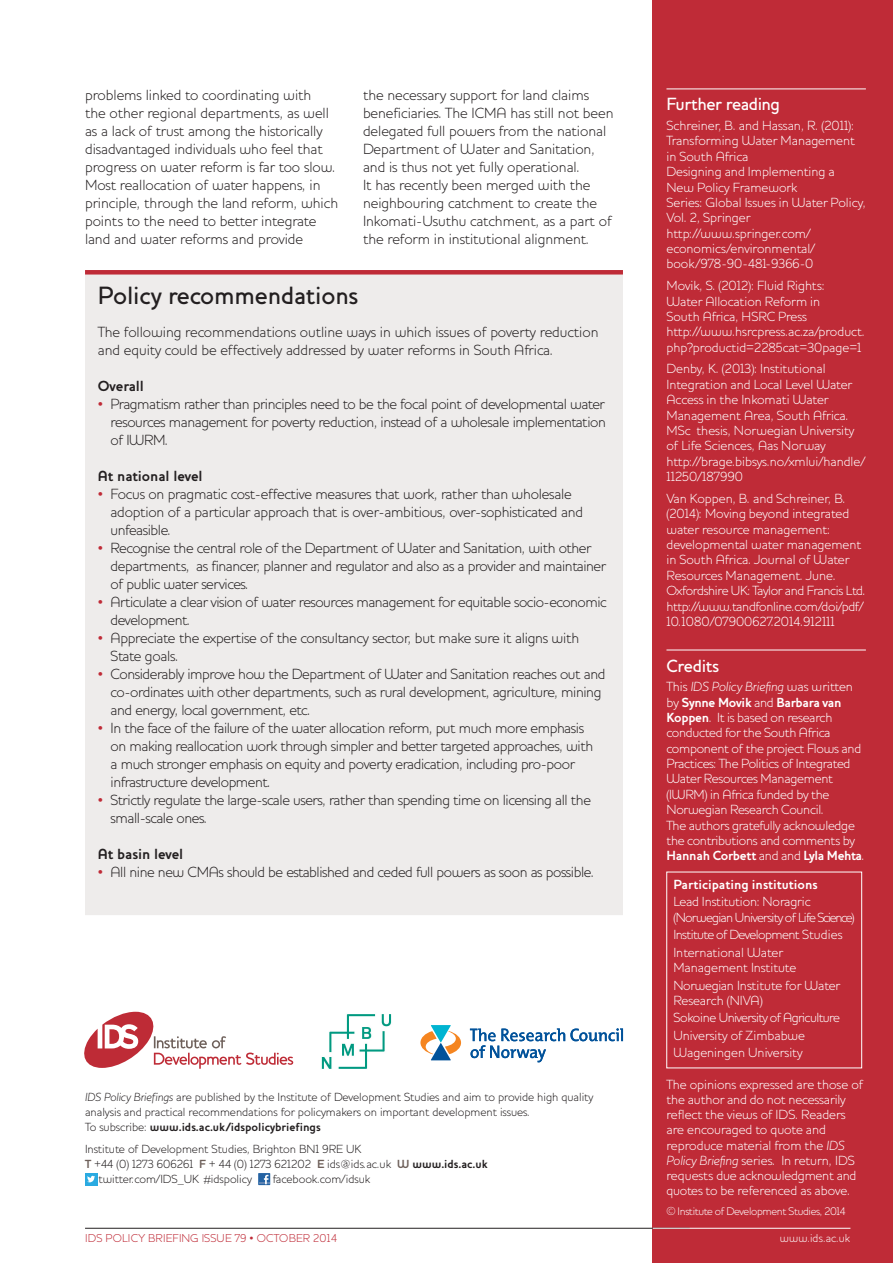
<style>
.page{position:relative;width:893px;height:1263px;background:#fff}
.page>*{position:absolute;margin:0;border:0;box-sizing:border-box;transform-origin:0 0}
.t1{font:500 25.5px "Houschka";letter-spacing:-.005em;color:#231f20}
.t2{font:500 18px "Houschka";letter-spacing:-.025em;color:#fff}
.t3{font:300 15px/18px "Houschka";letter-spacing:-.025em;color:#231f20}
.t4{font:300 15px/18px "Houschka";letter-spacing:-.005em;color:#231f20}
.t5{font:700 15px "Houschka";letter-spacing:-.005em;color:#231f20}
.t6{font:300 13.5px/15.5px "Houschka";color:#fff}
.t7{font:300 13.5px/15.5px "Houschka";letter-spacing:-.02em;color:#fff}
.t8{font:300 13.5px/15.5px "Houschka";letter-spacing:-.05em;color:#fff}
.t9{font:300 13.5px/17.5px "Houschka";letter-spacing:-.035em;color:#fff}
.t10{font:700 13.5px "Houschka";color:#fff}
.t11{font:300 12px/15px "Houschka";color:#231f20}
.t12{font:300 11.7px "Houschka";letter-spacing:.015em;color:#bf2b37}
.t13{font:300 11.7px "Houschka";letter-spacing:.01em;color:#fff}
.t14{font:300 11.25px "Houschka";letter-spacing:-.025em;color:#fff}
.s1{font-weight:900;color:#bf2b37}
.s2{font-style:italic}
.s3{font-weight:700}
.s4{font-weight:700;color:#6e605a}
</style>
<div class="page">
<div style="left:653px;top:0;width:240px;height:1263px;background:#bf2b37"></div>
<hr style="left:85px;top:1228px;width:605px;height:1px;background:#231f20">
<svg style="left:84px;top:1012px;width:209px;height:57px"></svg>
<div style="left:85px;top:1173px;width:12px;height:12px;background:#2aaae1"></div>
<svg style="left:87px;top:1176px;width:8px;height:6px"></svg>
<svg style="left:258px;top:1173px;width:12px;height:12px"></svg>
<svg style="left:259px;top:1175px;width:10px;height:9px"></svg>
<img style="left:321px;top:1014px;width:71px;height:55px">
<svg style="left:470px;top:1028px;width:153px;height:34px"></svg>
<svg style="left:420px;top:1025px;width:41px;height:35px"></svg>
<hr style="left:653px;top:1228px;width:197px;height:1px;background:#fff">
<hr style="left:666px;top:89px;width:200px;height:1px;background:#fff">
<hr style="left:666px;top:650px;width:200px;height:1px;background:#fff">
<div style="left:85px;top:275px;width:538px;height:640px;background:#eeeceb"></div>
<div style="left:85px;top:270px;width:538px;height:5px;background:#bf2b37"></div>
<div style="left:666px;top:872px;width:196px;height:196px;border:1px solid #fff"></div>
<p class="t4" style="left:85px;top:86px;width:255px">problems linked to coordinating with<br>the other regional departments, as well as a lack of trust among the historically disadvantaged individuals who feel that progress on water reform is far too slow.<br>Most reallocation of water happens, in principle, through the land reform, which points to the need to better integrate land and water reforms and provide</p>
<p class="t4" style="left:363px;top:86px;width:252px">the necessary support for land claims beneficiaries. The ICMA has still not been delegated full powers from the national Department of Water and Sanitation, and is thus not yet fully operational.<br>It has recently been merged with the neighbouring catchment to create the Inkomati-Usuthu catchment, as a part of the reform in institutional alignment.</p>
<h1 class="t1" style="left:98px;top:280px;width:262px">Policy recommendations</h1>
<p class="t4" style="left:98px;top:323px;width:502px">The following recommendations outline ways in which issues of poverty reduction and equity could be effectively addressed by water reforms in South Africa.</p>
<p class="t5" style="left:98px;top:377px;width:48px">Overall</p>
<p class="t3" style="left:111px;top:395px;width:497px;text-align:justify;text-indent:-13px"><span class="s1">•</span> Pragmatism rather than principles need to be the focal point of developmental water resources management for poverty reduction, instead of a wholesale implementation of IWRM.</p>
<p class="t5" style="left:98px;top:467px;width:106px">At national level</p>
<p class="t3" style="left:111px;top:485px;width:474px;text-indent:-13px"><span class="s1">•</span> Focus on pragmatic cost-effective measures that work, rather than wholesale adoption of a particular approach that is over-ambitious, over-sophisticated and unfeasible.</p>
<p class="t3" style="left:111px;top:539px;width:497px;text-indent:-13px"><span class="s1">•</span> Recognise the central role of the Department of Water and Sanitation, with other departments, as financer, planner and regulator and also as a provider and maintainer of public water services.</p>
<p class="t3" style="left:111px;top:593px;width:498px;text-indent:-13px"><span class="s1">•</span> Articulate a clear vision of water resources management for equitable socio-economic development.</p>
<p class="t3" style="left:111px;top:629px;width:470px;text-indent:-13px"><span class="s1">•</span> Appreciate the expertise of the consultancy sector, but make sure it aligns with<br>State goals.</p>
<p class="t3" style="left:111px;top:665px;width:496px;text-indent:-13px"><span class="s1">•</span> Considerably improve how the Department of Water and Sanitation reaches out and co-ordinates with other departments, such as rural development, agriculture, mining and energy, local government, etc.</p>
<p class="t3" style="left:111px;top:719px;width:484px;text-indent:-13px"><span class="s1">•</span> In the face of the failure of the water allocation reform, put much more emphasis on making reallocation work through simpler and better targeted approaches, with a much stronger emphasis on equity and poverty eradication, including pro-poor infrastructure development.</p>
<p class="t3" style="left:111px;top:791px;width:482px;text-indent:-13px"><span class="s1">•</span> Strictly regulate the large-scale users, rather than spending time on licensing all the small-scale ones.</p>
<p class="t5" style="left:98px;top:845px;width:87px">At basin level</p>
<p class="t3" style="left:98px;top:863px;width:498px"><span class="s1">•</span> All nine new CMAs should be established and ceded full powers as soon as possible.</p>
<p class="t11" style="left:85px;top:1090px;width:510px"><span class="s2">IDS Policy Briefings</span> are published by the Institute of Development Studies and aim to provide high quality analysis and practical recommendations for policymakers on important development issues.<br>To subscribe: <span class="s3">www.ids.ac.uk/idspolicybriefings</span></p>
<p class="t11" style="left:85px;top:1141px;width:278px">Institute of Development Studies, Brighton BN1 9RE UK</p>
<p class="t11" style="left:85px;top:1156px;width:404px"><span class="s4">T</span> +44 (0) 1273 606261 <span class="s4">F</span> + 44 (0) 1273 621202 <span class="s4">E</span> ids@ids.ac.uk <span class="s4">W</span> <span class="s3">www.ids.ac.uk</span></p>
<p class="t11" style="left:99px;top:1171px;width:155px">twitter.com/IDS_UK #idspolicy</p>
<p class="t11" style="left:273px;top:1171px;width:99px">facebook.com/idsuk</p>
<p class="t2" style="left:666px;top:94px;width:115px">Further reading</p>
<p class="t6" style="left:666px;top:118px;width:201px">Schreiner, B. and Hassan, R. (2011):<br>Transforming Water Management in South Africa<br>Designing and Implementing a<br>New Policy Framework<br>Series: Global Issues in Water Policy,<br>Vol. 2, Springer http://www.springer.com/ economics/environmental/ book/978-90-481-9366-0</p>
<p class="t6" style="left:666px;top:278px;width:200px">Movik, S. (2012): Fluid Rights:<br>Water Allocation Reform in<br>South Africa, HSRC Press http://www.hsrcpress.ac.za/product. php?productid=2285cat=30page=1</p>
<p class="t6" style="left:666px;top:361px;width:200px">Denby, K. (2013): Institutional<br>Integration and Local Level Water<br>Access in the Inkomati Water<br>Management Area, South Africa.<br>MSc thesis, Norwegian University of Life Sciences, Aas Norway http://brage.bibsys.no/xmlui/handle/<br>11250/187990</p>
<p class="t6" style="left:666px;top:491px;width:201px">Van Koppen, B. and Schreiner, B. (2014): Moving beyond integrated water resource management: developmental water management in South Africa. Journal of Water Resources Management. June.<br>Oxfordshire UK: Taylor and Francis Ltd. http://www.tandfonline.com/doi/pdf/ 10.1080/07900627.2014.912111</p>
<p class="t2" style="left:666px;top:655px;width:54px">Credits</p>
<p class="t7" style="left:666px;top:679px;width:200px">This <span class="s2">IDS Policy Briefing</span> was written by <span class="s3">Synne Movik</span> and <span class="s3">Barbara van<br>Koppen</span>. It is based on research conducted for the South Africa component of the project Flows and<br>Practices: The Politics of Integrated<br>Water Resources Management (IWRM) in Africa funded by the<br>Norwegian Research Council.<br>The authors gratefully acknowledge the contributions and comments by<br><span class="s3">Hannah Corbett</span> and and <span class="s3">Lyla Mehta</span>.</p>
<p class="t10" style="left:673px;top:876px;width:146px">Participating institutions</p>
<p class="t8" style="left:673px;top:894px;width:183px">Lead Institution: Noragric (Norwegian University of Life Science)</p>
<p class="t9" style="left:673px;top:926px;width:171px">Institute of Development Studies<br>International Water</p>
<p class="t6" style="left:673px;top:959px;width:169px;line-height:17.5px">Management Institute<br>Norwegian Institute for Water</p>
<p class="t6" style="left:673px;top:991px;width:168px;line-height:17.5px">Research (NIVA)<br>Sokoine University of Agriculture<br>University of Zimbabwe<br>Wageningen University</p>
<p class="t6" style="left:666px;top:1077px;width:198px">The opinions expressed are those of the author and do not necessarily reflect the views of IDS. Readers are encouraged to quote and reproduce material from the <span class="s2">IDS Policy Briefing</span> series. In return, IDS requests due acknowledgment and quotes to be referenced as above.</p>
<p class="t14" style="left:666px;top:1205px;width:181px">© Institute of Development Studies, 2014</p>
<p class="t12" style="left:85px;top:1231px;width:254px">IDS POLICY BRIEFING ISSUE 79 • OCTOBER 2014</p>
<p class="t13" style="left:780px;top:1231px;width:72px">www.ids.ac.uk</p>
</div>
